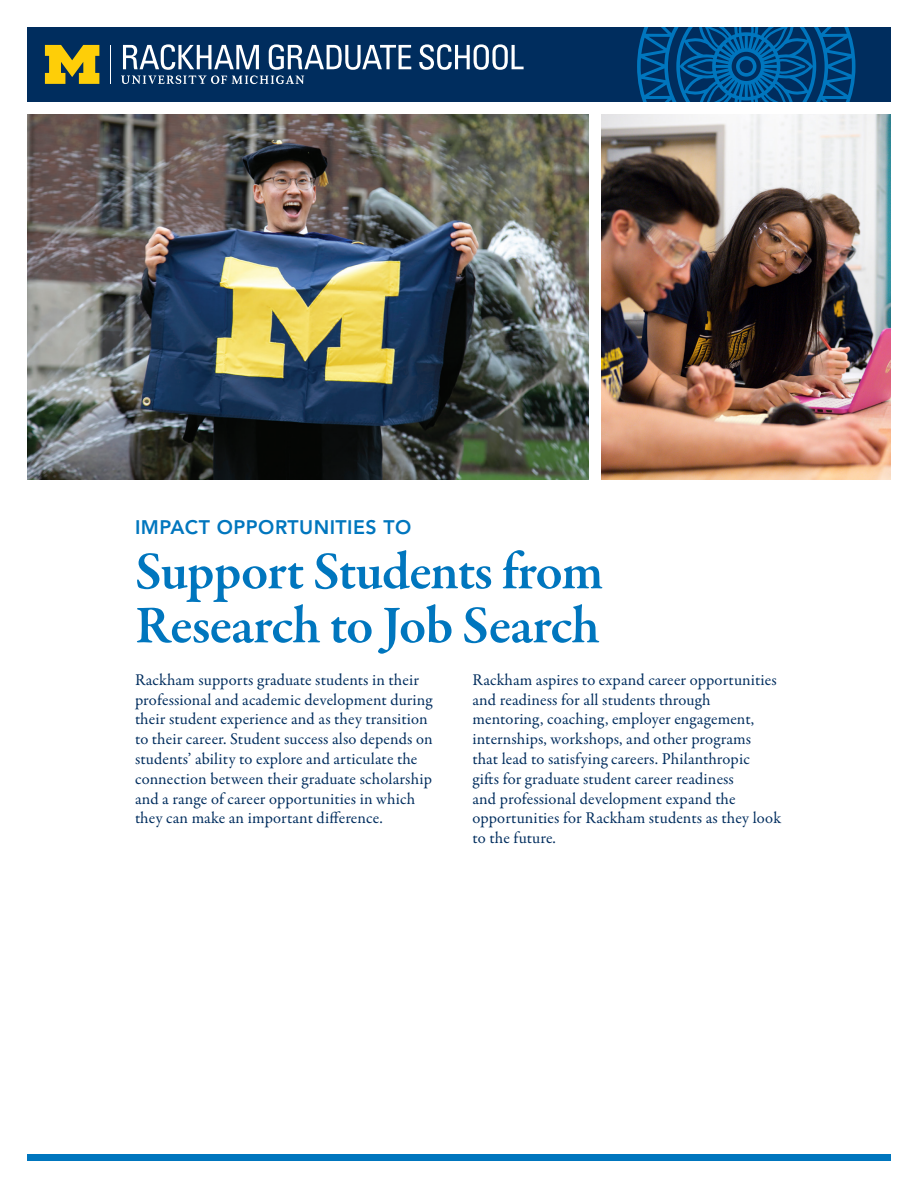
<style>
.page{position:relative;width:918px;height:1188px;background:#fff}
.page>*{position:absolute;margin:0;border:0;box-sizing:border-box;transform-origin:0 0}
.t1{font:600 54px/54px "Garamond Premr Pro";letter-spacing:-.02em;color:#0076be}
.t2{font:800 19.5px "Avenir LT Std";letter-spacing:.025em;color:#0076be}
.t3{font:16.5px/19.8px "Garamond Premr Pro";letter-spacing:.01em;color:#002d5e}
</style>
<div class="page">
<img style="left:27px;top:114px;width:562px;height:366px">
<img style="left:602px;top:114px;width:289px;height:366px">
<div style="left:27px;top:27px;width:864px;height:75px;background:#002d5e"></div>
<svg style="left:419px;top:44px;width:105px;height:26px"></svg>
<hr style="left:110px;top:45px;width:1px;height:39px;background:#fff">
<svg style="left:45px;top:45px;width:54px;height:39px"></svg>
<svg style="left:121px;top:44px;width:290px;height:40px"></svg>
<div style="left:27px;top:1155px;width:864px;height:6px;background:#0076be"></div>
<svg style="left:637px;top:27px;width:218px;height:75px"></svg>
<p class="t2" style="left:135px;top:516px;width:278px">IMPACT OPPORTUNITIES TO</p>
<p class="t1" style="left:135px;top:545px;width:470px">Support Students from<br>Research to Job Search</p>
<p class="t3" style="left:135px;top:670px;width:299px">Rackham supports graduate students in their professional and academic development during their student experience and as they transition to their career. Student success also depends on students’ ability to explore and articulate the connection between their graduate scholarship and a range of career opportunities in which they can make an important difference.</p>
<p class="t3" style="left:472px;top:670px;width:310px">Rackham aspires to expand career opportunities and readiness for all students through mentoring, coaching, employer engagement, internships, workshops, and other programs<br>that lead to satisfying careers. Philanthropic<br>gifts for graduate student career readiness<br>and professional development expand the opportunities for Rackham students as they look to the future.</p>
</div>
